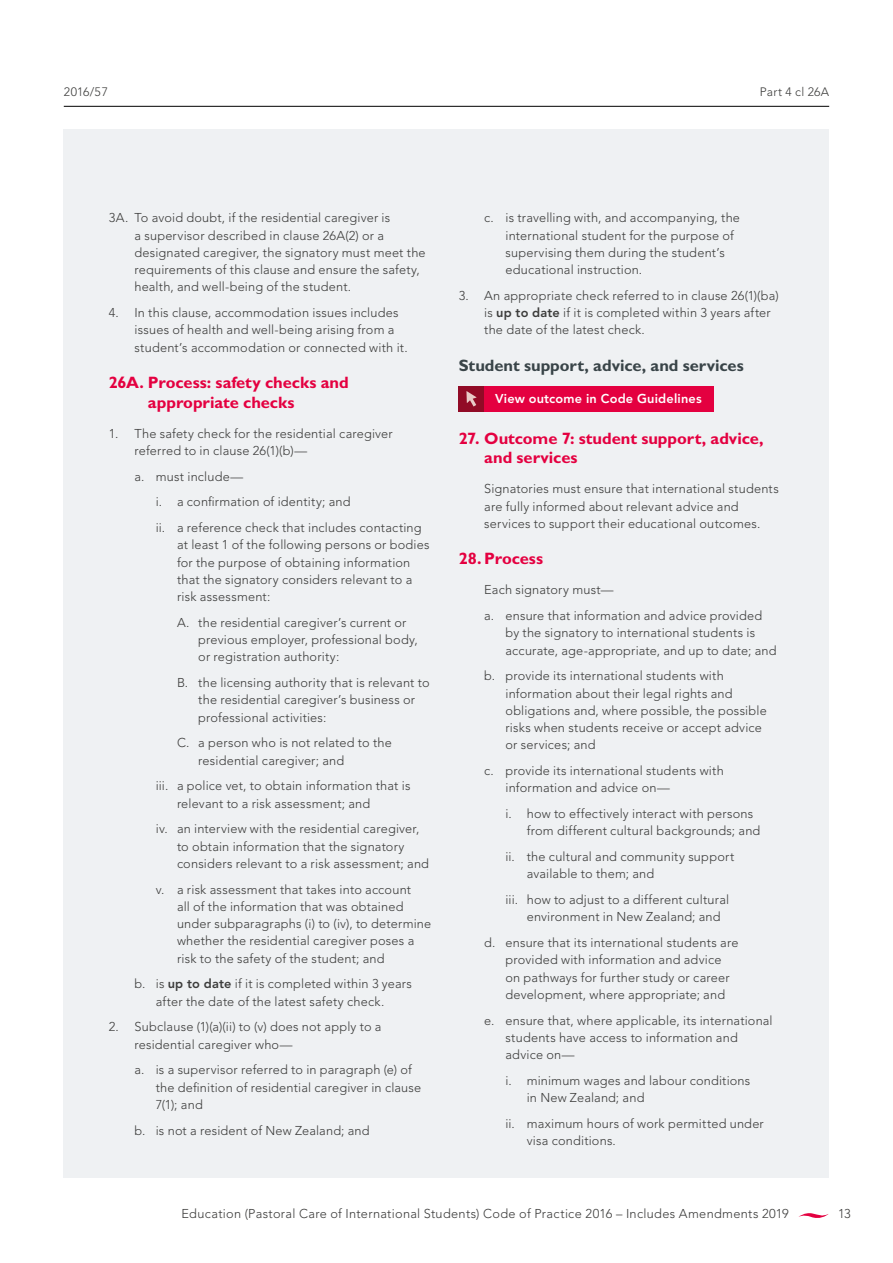
<style>
.page{position:relative;width:893px;height:1263px;background:#fff}
.page>*{position:absolute;margin:0;border:0;box-sizing:border-box;transform-origin:0 0}
.H2_-_Numbered_list{font:700 16.5px/19.5px "Gill Sans Maori";letter-spacing:-.005em;color:#e40040}
.t1{font:700 16.5px "Gill Sans Maori";color:#394448}
.Body___numbered_list{font:300 12.75px/17.2px "Avenir LT Pro";letter-spacing:.015em;color:#3c3c3b}
.Body___alpha_list{font:300 12.75px/17.2px "Avenir LT Pro";letter-spacing:.015em;color:#3c3c3b}
.Body___alpha_list_L1{font:300 12.75px/17.2px "Avenir LT Pro";letter-spacing:.015em;color:#3c3c3b}
.Body_indented{font:300 12.75px/17.2px "Avenir LT Pro";letter-spacing:.015em;color:#3c3c3b}
.Body_Bullets_2{font:800 12.75px "Avenir LT Pro";letter-spacing:.02em;color:#fff}
.Body{font:300 12.15px "Avenir LT Pro";letter-spacing:.025em;color:#3c3c3b}
.s1{font-weight:800}
</style>
<div class="page">
<hr style="left:64px;top:106px;width:765px;height:1px;background:#000">
<div style="left:64px;top:130px;width:765px;height:1048px;background:#eff1f3"></div>
<svg style="left:798px;top:1213px;width:31px;height:5px"></svg>
<div style="left:459px;top:386px;width:255px;height:26px;background:#e40040"></div>
<div style="left:459px;top:386px;width:25px;height:26px;background:#910b26"></div>
<svg style="left:466px;top:391px;width:10px;height:15px"></svg>
<p class="Body" style="left:64px;top:85px;width:46px">2016/57</p>
<p class="Body" style="left:760px;top:85px;width:71px">Part 4 cl 26A</p>
<p class="Body___numbered_list" style="left:134px;top:209px;width:293px;text-indent:-26px">3A. To avoid doubt, if the residential caregiver is<br>a supervisor described in clause 26A(2) or a designated caregiver, the signatory must meet the requirements of this clause and ensure the safety, health, and well-being of the student.</p>
<p class="Body___numbered_list" style="left:134px;top:304px;width:275px;text-indent:-26px">4. I n this clause, accommodation issues includes issues of health and well-being arising from a student’s accommodation or connected with it.</p>
<p class="H2_-_Numbered_list" style="left:148px;top:373px;width:202px;text-indent:-39px">26A. Process: safety checks and appropriate checks</p>
<p class="Body___numbered_list" style="left:134px;top:425px;width:260px;text-indent:-26px">1. The safety check for the residential caregiver referred to in clause 26(1)(b)—</p>
<p class="Body___numbered_list" style="left:134px;top:468px;width:110px">a. must include—</p>
<p class="Body___numbered_list" style="left:156px;top:493px;width:196px">i. a confirmation of identity; and</p>
<p class="Body___numbered_list" style="left:177px;top:519px;width:254px;text-indent:-21px">ii. a reference check that includes contacting at least 1 of the following persons or bodies for the purpose of obtaining information that the signatory considers relevant to a risk assessment:</p>
<p class="Body___alpha_list_L1" style="left:198px;top:614px;width:221px;text-indent:-21px">A. the residential caregiver’s current or previous employer, professional body, or registration authority:</p>
<p class="Body___alpha_list_L1" style="left:198px;top:674px;width:233px;text-indent:-21px">B. the licensing authority that is relevant to the residential caregiver’s business or professional activities:</p>
<p class="Body___alpha_list_L1" style="left:198px;top:734px;width:195px;text-indent:-21px">C. a person who is not related to the residential caregiver; and</p>
<p class="Body___numbered_list" style="left:177px;top:777px;width:235px;text-indent:-21px">iii. a police vet, to obtain information that is relevant to a risk assessment; and</p>
<p class="Body___numbered_list" style="left:177px;top:820px;width:254px;text-indent:-21px">iv. an interview with the residential caregiver, to obtain information that the signatory considers relevant to a risk assessment; and</p>
<p class="Body___numbered_list" style="left:177px;top:881px;width:256px;text-indent:-21px">v. a risk assessment that takes into account<br>all of the information that was obtained under subparagraphs (i) to (iv), to determine whether the residential caregiver poses a risk to the safety of the student; and</p>
<p class="Body___numbered_list" style="left:134px;top:975px;width:279px;text-align:center">b. is <span class="s1">up to date</span> if it is completed within 3 years after the date of the latest safety check.</p>
<p class="Body___numbered_list" style="left:134px;top:1018px;width:249px;text-indent:-26px">2. Subclause (1)(a)(ii) to (v) does not apply to a residential caregiver who—</p>
<p class="Body___alpha_list" style="left:156px;top:1061px;width:267px;text-indent:-21px">a. is a supervisor referred to in paragraph (e) of the definition of residential caregiver in clause<br>7(1); and</p>
<p class="Body___alpha_list" style="left:134px;top:1122px;width:237px">b. is not a resident of New Zealand; and</p>
<p class="Body___alpha_list" style="left:505px;top:209px;width:236px;text-indent:-21px">c. is travelling with, and accompanying, the international student for the purpose of supervising them during the student’s educational instruction.</p>
<p class="Body___numbered_list" style="left:484px;top:287px;width:296px;text-indent:-26px">3. An appropriate check referred to in clause 26(1)(ba) is <span class="s1">up to date</span> if it is completed within 3 years after the date of the latest check.</p>
<h3 class="t1" style="left:459px;top:355px;width:287px">Student support, advice, and services</h3>
<p class="Body_Bullets_2" style="left:495px;top:391px;width:208px">View outcome in Code Guidelines</p>
<p class="H2_-_Numbered_list" style="left:484px;top:428px;width:281px;text-indent:-26px">27. Outcome 7: student support, advice, and services</p>
<p class="Body_indented" style="left:484px;top:480px;width:296px">Signatories must ensure that international students are fully informed about relevant advice and services to support their educational outcomes.</p>
<p class="H2_-_Numbered_list" style="left:459px;top:549px;width:86px">28. Process</p>
<p class="Body_indented" style="left:484px;top:581px;width:131px">Each signatory must—</p>
<p class="Body___numbered_list" style="left:505px;top:607px;width:273px;text-indent:-21px">a. ensure that information and advice provided by the signatory to international students is accurate, age-appropriate, and up to date; and</p>
<p class="Body___numbered_list" style="left:505px;top:667px;width:263px;text-indent:-21px">b. provide its international students with information about their legal rights and obligations and, where possible, the possible risks when students receive or accept advice or services; and</p>
<p class="Body___numbered_list" style="left:505px;top:762px;width:220px;text-indent:-21px">c. provide its international students with information and advice on—</p>
<p class="Body___numbered_list" style="left:527px;top:805px;width:235px;text-indent:-21px">i. how to effectively interact with persons from different cultural backgrounds; and</p>
<p class="Body___numbered_list" style="left:527px;top:848px;width:209px;text-indent:-21px">ii. the cultural and community support available to them; and</p>
<p class="Body___numbered_list" style="left:527px;top:891px;width:204px;text-indent:-21px">iii. how to adjust to a different cultural environment in New Zealand; and</p>
<p class="Body___numbered_list" style="left:505px;top:934px;width:234px;text-indent:-21px">d. ensure that its international students are provided with information and advice on pathways for further study or career development, where appropriate; and</p>
<p class="Body___numbered_list" style="left:505px;top:1012px;width:269px;text-indent:-21px">e. ensure that, where applicable, its international students have access to information and advice on—</p>
<p class="Body___numbered_list" style="left:527px;top:1072px;width:225px;text-indent:-21px">i. minimum wages and labour conditions in New Zealand; and</p>
<p class="Body___numbered_list" style="left:527px;top:1115px;width:239px;text-indent:-21px">ii. maximum hours of work permitted under visa conditions.</p>
<p class="Body___numbered_list" style="left:182px;top:1205px;width:609px">Education (Pastoral Care of International Students) Code of Practice 2016 – Includes Amendments 2019</p>
<p class="Body___numbered_list" style="left:838px;top:1205px;width:14px">13</p>
</div>
